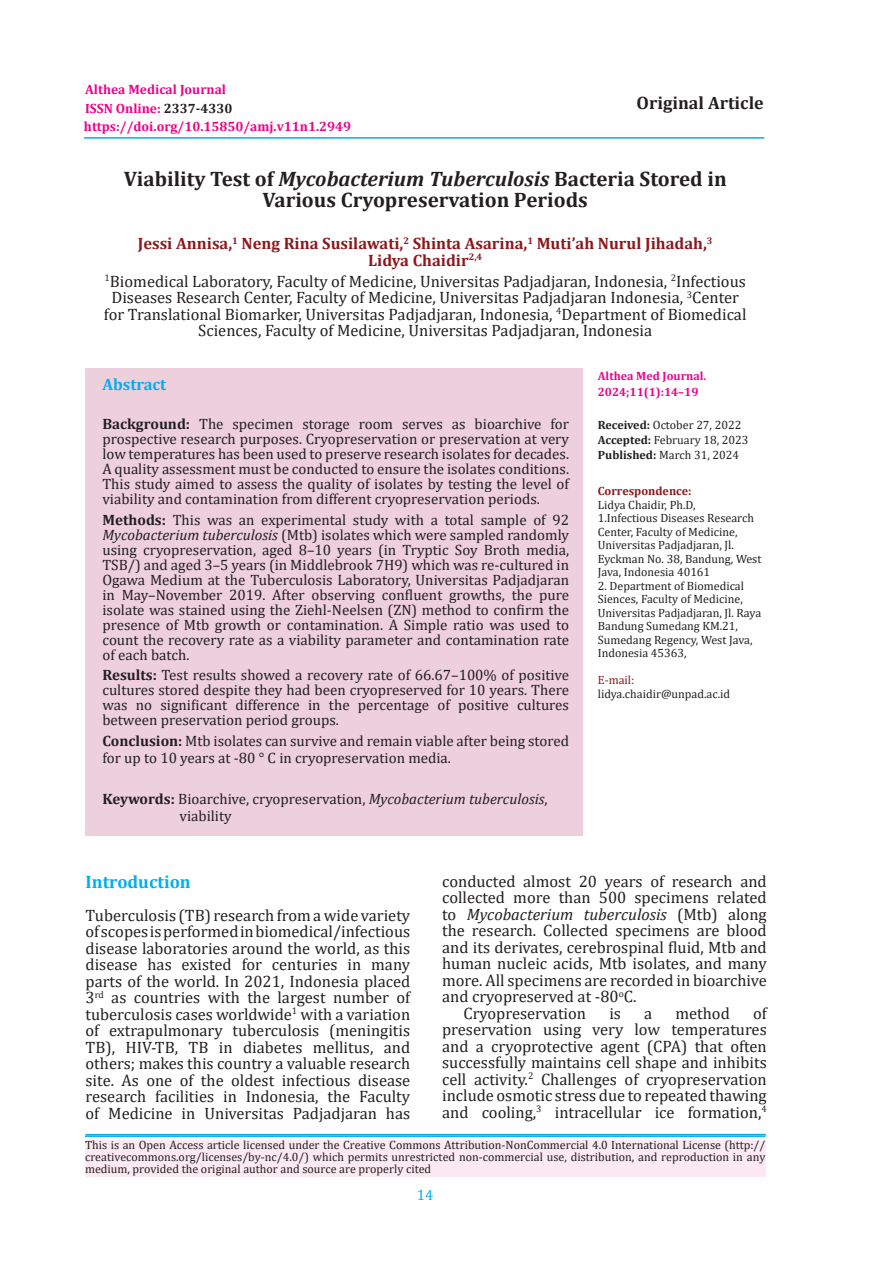
<style>
.page{position:relative;width:893px;height:1263px;background:#fff}
.page>*{position:absolute;margin:0;border:0;box-sizing:border-box;transform-origin:0 0}
.Judul_Artikel{font:700 21px/21px "Cambria";color:#231f20;text-align:center}
.t1{font:700 18px "Cambria";color:#231f20}
.Judul_Isi_Artikel{font:700 18px "Cambria";color:#00aeef}
.Isi_Artikel{font:16.5px/16.5px "Cambria";color:#231f20;text-align:justify}
.Isi_Artikel_0_5{font:16.5px/16.5px "Cambria";color:#231f20;text-align:justify}
.Departemen{font:700 16.5px "Cambria";color:#8c181b}
.Abstrak_Back{font:700 16.5px "Cambria";color:#00aeef}
.Abstrak_Isi{font:15px/15px "Cambria";color:#231f20;text-align:justify}
.t2{font:15px "Cambria";color:#00aeef}
.Penulis{font:700 13.5px/19.2px "Cambria";color:#ed028c}
.Article_info{font:12px/13.5px "Cambria";color:#231f20}
.Abstrak_Isi-2{font:700 12px "Cambria";color:#ed028c}
.t3{font:700 12px "Cambria";color:#8c181b}
.t4{font:12px "Cambria";color:#8c181b}
.s1{color:#231f20}
.s2{font-style:italic}
.s3{font-weight:700}
</style>
<div class="page">
<hr style="left:84px;top:137px;width:680px;height:2px;background:#00aeef">
<div style="left:85px;top:1140px;width:680px;height:37px;background:#fce9f1"></div>
<hr style="left:85px;top:1135px;width:680px;height:2px;background:#00aeef">
<div style="left:85px;top:368px;width:498px;height:468px;background:#eecfdc"></div>
<hr style="left:86px;top:1134px;width:680px;height:1px;background:#00aeef">
<p class="Penulis" style="left:85px;top:79px;width:149px">Althea Medical Journal<br>ISSN Online: <span class="s1">2337-4330</span></p>
<p class="Penulis" style="left:84px;top:116px;width:269px">https://doi.org/10.15850/amj.v11n1.2949</p>
<p class="t1" style="left:637px;top:90px;width:129px">Original Article</p>
<p class="Judul_Artikel" style="left:124px;top:168px;width:604px">Viability Test of <span class="s2">Mycobacterium Tuberculosis</span> Bacteria Stored in<br>Various Cryopreservation Periods</p>
<p class="Departemen" style="left:138px;top:232px;width:576px">Jessi Annisa,<sup>1</sup> Neng Rina Susilawati,<sup>2</sup> Shinta Asarina,<sup>1</sup> Muti’ah Nurul Jihadah,<sup>3</sup></p>
<p class="Departemen" style="left:368px;top:248px;width:116px">Lidya Chaidir<sup>2,4</sup></p>
<p class="Isi_Artikel" style="left:104px;top:273px;width:644px;text-align:center"><sup>1</sup>Biomedical Laboratory, Faculty of Medicine, Universitas Padjadjaran, Indonesia, <sup>2</sup>Infectious Diseases Research Center, Faculty of Medicine, Universitas Padjadjaran Indonesia, <sup>3</sup>Center for Translational Biomarker, Universitas Padjadjaran, Indonesia, <sup>4</sup>Department of Biomedical Sciences, Faculty of Medicine, Universitas Padjadjaran, Indonesia</p>
<p class="Abstrak_Back" style="left:102px;top:373px;width:65px">Abstract</p>
<p class="Abstrak_Isi" style="left:102px;top:416px;width:468px"><span class="s3">Background:</span> The specimen storage room serves as bioarchive for prospective research purposes. Cryopreservation or preservation at very low temperatures has been used to preserve research isolates for decades.<br>A quality assessment must be conducted to ensure the isolates conditions.<br>This study aimed to assess the quality of isolates by testing the level of viability and contamination from different cryopreservation periods.</p>
<p class="Abstrak_Isi" style="left:102px;top:512px;width:468px"><span class="s3">Methods:</span> This was an experimental study with a total sample of 92<br><span class="s2">Mycobacterium tuberculosis</span> (Mtb) isolates which were sampled randomly using cryopreservation, aged 8–10 years (in Tryptic Soy Broth media, TSB/) and aged 3–5 years (in Middlebrook 7H9) which was re-cultured in Ogawa Medium at the Tuberculosis Laboratory, Universitas Padjadjaran in May–November 2019. After observing confluent growths, the pure isolate was stained using the Ziehl-Neelsen (ZN) method to confirm the presence of Mtb growth or contamination. A Simple ratio was used to count the recovery rate as a viability parameter and contamination rate of each batch.</p>
<p class="Abstrak_Isi" style="left:102px;top:668px;width:468px"><span class="s3">Results:</span> Test results showed a recovery rate of 66.67–100% of positive cultures stored despite they had been cryopreserved for 10 years. There was no significant difference in the percentage of positive cultures between preservation period groups.</p>
<p class="Abstrak_Isi" style="left:102px;top:733px;width:468px;line-height:16.5px"><span class="s3">Conclusion:</span> Mtb isolates can survive and remain viable after being stored for up to 10 years at -80 ° C in cryopreservation media.</p>
<p class="Abstrak_Isi" style="left:179px;top:791px;width:370px;line-height:16.5px;text-indent:-77px"><span class="s3">Keywords:</span> Bioarchive, cryopreservation, <span class="s2">Mycobacterium tuberculosis</span>, viability</p>
<p class="Abstrak_Isi-2" style="left:598px;top:368px;width:110px">Althea Med Journal.</p>
<p class="Abstrak_Isi-2" style="left:598px;top:384px;width:102px">2024;11(1):14–19</p>
<p class="Article_info" style="left:598px;top:418px;width:145px"><span class="s3">Received:</span> October 27, 2022</p>
<p class="Article_info" style="left:598px;top:433px;width:152px"><span class="s3">Accepted:</span> February 18, 2023</p>
<p class="Article_info" style="left:598px;top:448px;width:143px"><span class="s3">Published:</span> March 31, 2024</p>
<p class="t3" style="left:598px;top:483px;width:95px">Correspondence:</p>
<p class="Article_info" style="left:598px;top:498px;width:99px">Lidya Chaidir, Ph.D,</p>
<p class="Article_info" style="left:598px;top:511px;width:165px">1.Infectious Diseases Research<br>Center, Faculty of Medicine,<br>Universitas Padjadjaran, Jl.<br>Eyckman No. 38, Bandung, West<br>Java, Indonesia 40161</p>
<p class="Article_info" style="left:598px;top:579px;width:165px">2. Department of Biomedical<br>Siences, Faculty of Medicine,<br>Universitas Padjadjaran, Jl. Raya<br>Bandung Sumedang KM.21,<br>Sumedang Regency, West Java,<br>Indonesia 45363,</p>
<p class="t4" style="left:598px;top:673px;width:38px">E-mail:</p>
<p class="Article_info" style="left:598px;top:687px;width:134px">lidya.chaidir@unpad.ac.id</p>
<p class="Judul_Isi_Artikel" style="left:86px;top:869px;width:107px">Introduction</p>
<p class="Isi_Artikel" style="left:86px;top:907px;width:326px">Tuberculosis (TB) research from a wide variety of scopes is performed in biomedical/infectious disease laboratories around the world, as this disease has existed for centuries in many parts of the world. In 2021, Indonesia placed 3<sup>rd</sup> as countries with the largest number of tuberculosis cases worldwide<sup>1</sup> with a variation of extrapulmonary tuberculosis (meningitis TB), HIV-TB, TB in diabetes mellitus, and others; makes this country a valuable research site. As one of the oldest infectious disease research facilities in Indonesia, the Faculty of Medicine in Universitas Padjadjaran has</p>
<p class="Isi_Artikel" style="left:442px;top:873px;width:326px">conducted almost 20 years of research and collected more than 500 specimens related to <span class="s2">Mycobacterium tuberculosis</span> (Mtb) along the research. Collected specimens are blood and its derivates, cerebrospinal fluid, Mtb and human nucleic acids, Mtb isolates, and many more. All specimens are recorded in bioarchive and cryopreserved at -80<sup>o</sup>C.</p>
<p class="Isi_Artikel_0_5" style="left:463px;top:1005px;width:124px">Cryopreservation</p>
<p class="Isi_Artikel_0_5" style="left:609px;top:1005px;width:13px">is</p>
<p class="Isi_Artikel_0_5" style="left:644px;top:1005px;width:10px">a</p>
<p class="Isi_Artikel_0_5" style="left:675px;top:1005px;width:56px">method</p>
<p class="Isi_Artikel_0_5" style="left:442px;top:1005px;width:326px;text-indent:311px">of preservation using very low temperatures and a cryoprotective agent (CPA) that often successfully maintains cell shape and inhibits cell activity.<sup>2</sup> Challenges of cryopreservation include osmotic stress due to repeated thawing and cooling,<sup>3</sup> intracellular ice formation,<sup>4</sup></p>
<p class="Article_info" style="left:85px;top:1139px;width:682px;line-height:12px;text-align:justify">This is an Open Access article licensed under the Creative Commons Attribution-NonCommercial 4.0 International License (http:// creativecommons.org/licenses/by-nc/4.0/) which permits unrestricted non-commercial use, distribution, and reproduction in any medium, provided the original author and source are properly cited</p>
<p class="t2" style="left:417px;top:1186px;width:18px">14</p>
</div>
